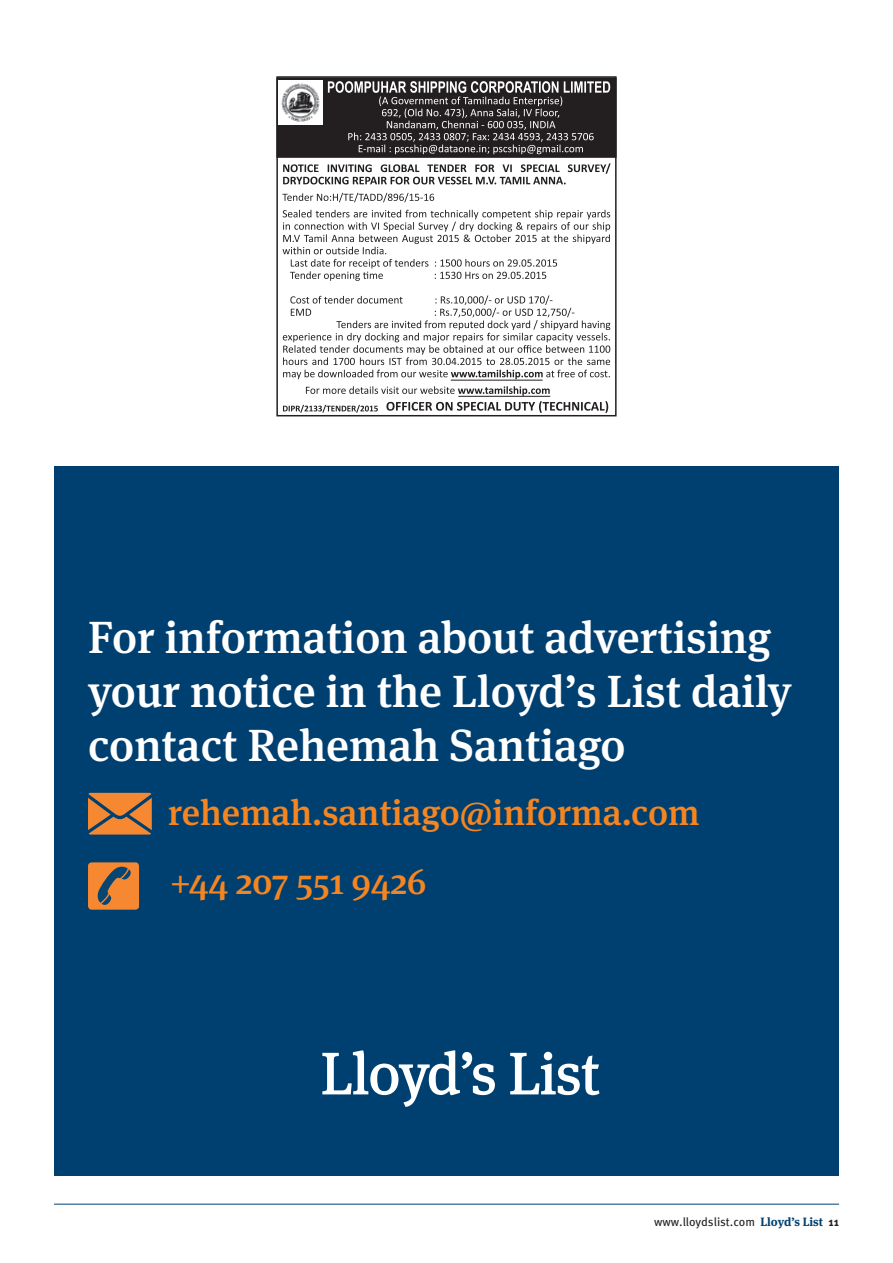
<style>
.page{position:relative;width:893px;height:1263px;background:#fff}
.page>*{position:absolute;margin:0;border:0;box-sizing:border-box;transform-origin:0 0}
.t1{font:500 45px/54px "Meta Serif OT";color:#fff}
.t2{font:500 36px "Meta Serif OT";color:#f58520}
.t3{font:12px "Meta OT";letter-spacing:-.005em;color:#231f20}
.s1{font-family:"Meta Serif OT";font-weight:700;color:#004071}
.s2{font-weight:700}
</style>
<div class="page">
<hr style="left:54px;top:1204px;width:785px;height:1px;background:#004071">
<div style="left:277px;top:78px;width:339px;height:79px;background:#231f20"></div>
<div style="left:276px;top:77px;width:341px;height:81px;border:2px solid #231f20"></div>
<div style="left:276px;top:76px;width:341px;height:340px;border:2px solid #231f20"></div>
<img style="left:279px;top:80px;width:43px;height:44px">
<svg style="left:283px;top:295px;width:327px;height:84px"></svg>
<svg style="left:283px;top:210px;width:327px;height:71px"></svg>
<svg style="left:282px;top:193px;width:152px;height:9px"></svg>
<svg style="left:283px;top:163px;width:327px;height:21px"></svg>
<svg style="left:283px;top:386px;width:325px;height:27px"></svg>
<svg style="left:328px;top:81px;width:282px;height:73px"></svg>
<hr style="left:451px;top:380px;width:92px;height:1px;background:#231f20">
<hr style="left:458px;top:396px;width:92px;height:1px;background:#231f20">
<div style="left:54px;top:466px;width:785px;height:710px;background:#004071"></div>
<svg style="left:88px;top:793px;width:64px;height:41px;background:#ca7b3b"></svg>
<div style="left:88px;top:862px;width:51px;height:48px;background:#f58831;border-radius:4px"></div>
<svg style="left:97px;top:866px;width:34px;height:39px"></svg>
<svg style="left:322px;top:1050px;width:173px;height:57px"></svg>
<svg style="left:510px;top:1052px;width:89px;height:43px"></svg>
<p class="t1" style="left:88px;top:611px;width:705px">For information about advertising your notice in the Lloyd’s List daily contact Rehemah Santiago</p>
<p class="t2" style="left:168px;top:791px;width:533px">rehemah.santiago@informa.com</p>
<p class="t2" style="left:170px;top:860px;width:258px">+44 207 551 9426</p>
<p class="t3" style="left:654px;top:1214px;width:186px">www.lloydslist.com <span class="s1">Lloyd’s List</span> <span class="s2">11</span></p>
</div>
